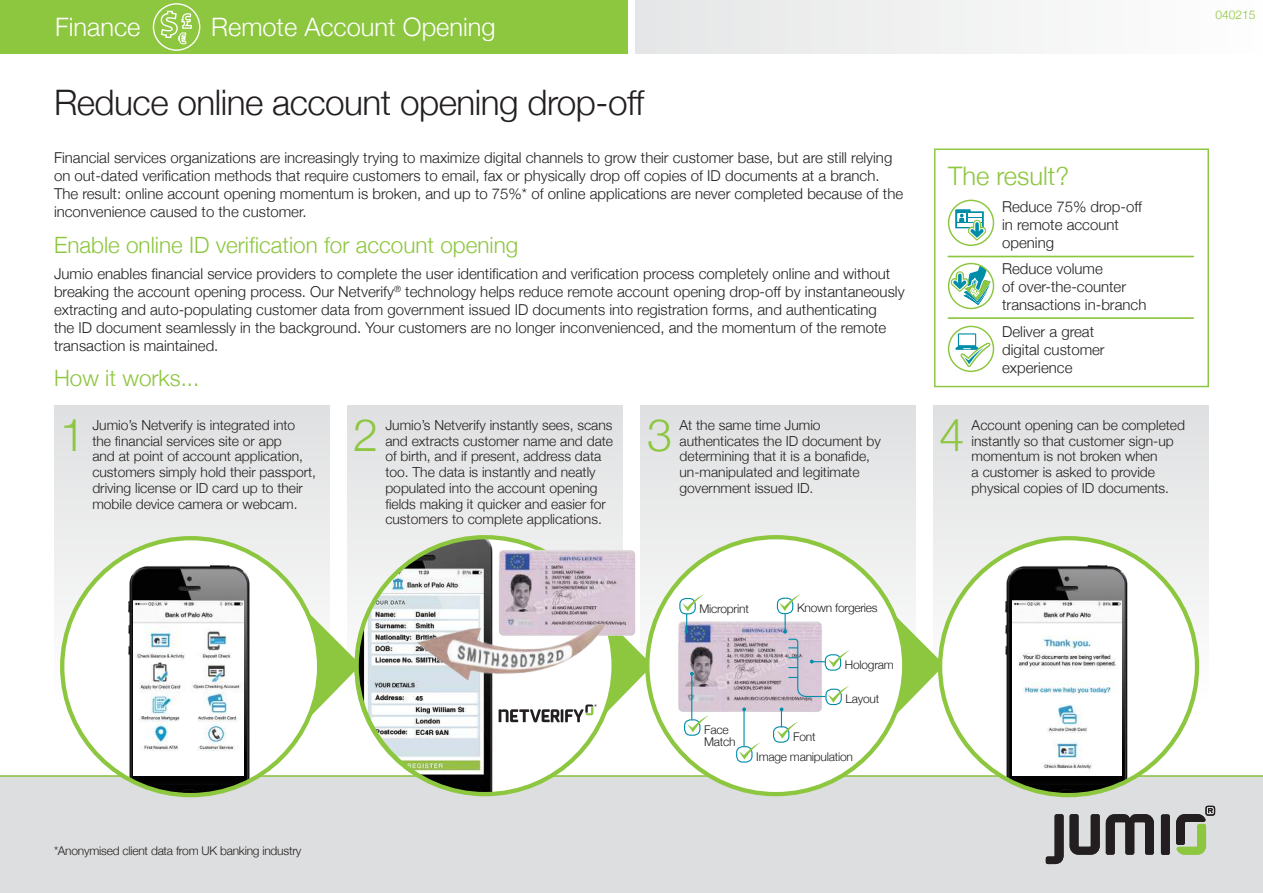
<style>
.page{position:relative;width:1263px;height:893px;background:#fff}
.page>*{position:absolute;margin:0;border:0;box-sizing:border-box;transform-origin:0 0}
.t1{font:300 45px "Helvetica Neue";color:#8dc63f}
.t2{font:300 35.1px "Helvetica Neue";letter-spacing:-.015em;color:#231f20}
.t3{font:300 25.5px "Helvetica Neue";color:#8dc63f}
.t4{font:300 25.35px "Helvetica Neue";color:#fff}
.t5{font:300 22.5px "Helvetica Neue";color:#8dc63f}
.t6{font:300 15px/18px "Helvetica Neue";color:#231f20}
.t7{font:300 13.8px/15.8px "Helvetica Neue";color:#231f20}
.t8{font:300 12px/12px "Helvetica Neue";letter-spacing:-.02em;color:#231f20}
.t9{font:300 12px "Helvetica Neue";color:#8dc63f}
</style>
<div class="page">
<div style="left:0;top:775px;width:1263px;height:118px;background:#dddedf"></div>
<hr style="left:0;top:775px;width:1263px;height:2px;background:#8dc63f">
<div style="left:54px;top:405px;width:276px;height:425px;background:#e4e5e6"></div>
<div style="left:347px;top:405px;width:276px;height:425px;background:#e4e5e6"></div>
<svg style="left:933px;top:405px;width:276px;height:425px;fill:#e6e7e7"></svg>
<div style="left:640px;top:405px;width:276px;height:425px;background:#e4e5e6"></div>
<div style="left:0;top:0;width:627px;height:54px;background:#8dc63f"></div>
<div style="left:1161px;top:814px;width:9px;height:41px;background:#231f20;border-radius:2px"></div>
<svg style="left:1046px;top:814px;width:17px;height:50px"></svg>
<svg style="left:1106px;top:814px;width:48px;height:41px"></svg>
<svg style="left:1069px;top:814px;width:31px;height:41px"></svg>
<svg style="left:1176px;top:806px;width:39px;height:49px"></svg>
<div style="left:636px;top:0;width:627px;height:54px;background:#f1f2f2"></div>
<div style="left:153px;top:3px;width:47px;height:48px;border:1px solid #fff;border-radius:50%"></div>
<svg style="left:160px;top:10px;width:33px;height:35px"></svg>
<svg style="left:63px;top:538px;width:291px;height:242px"></svg>
<div style="left:62px;top:538px;width:257px;height:257px;background:#fff;border-radius:50%"></div>
<img style="left:125px;top:562px;width:147px;height:233px">
<img style="left:134px;top:600px;width:109px;height:176px">
<svg style="left:354px;top:538px;width:292px;height:257px"></svg>
<div style="left:357px;top:537px;width:257px;height:257px;background:#fff;border-radius:50%"></div>
<img style="left:357px;top:537px;width:155px;height:257px">
<img style="left:493px;top:545px;width:147px;height:95px">
<img style="left:382px;top:624px;width:239px;height:103px">
<svg style="left:499px;top:704px;width:98px;height:18px"></svg>
<div style="left:934px;top:149px;width:275px;height:238px;border:1px solid #8dc63f"></div>
<hr style="left:948px;top:256px;width:245px;height:1px;background:#8dc63f">
<hr style="left:948px;top:317px;width:245px;height:2px;background:#8dc63f">
<div style="left:948px;top:200px;width:46px;height:46px;border:1px solid #8dc63f;border-radius:50%"></div>
<svg style="left:955px;top:209px;width:35px;height:36px"></svg>
<svg style="left:955px;top:327px;width:40px;height:45px"></svg>
<div style="left:948px;top:263px;width:46px;height:46px;border:1px solid #8dc63f;border-radius:50%"></div>
<svg style="left:947px;top:264px;width:43px;height:41px"></svg>
<svg style="left:646px;top:538px;width:298px;height:257px"></svg>
<div style="left:647px;top:537px;width:257px;height:257px;background:#fff;border-radius:50%"></div>
<img style="left:678px;top:621px;width:99px;height:94px">
<div style="left:773px;top:726px;width:16px;height:17px;border:1px solid #008da8;border-radius:6px"></div>
<div style="left:679px;top:598px;width:17px;height:16px;border:1px solid #008da8;border-radius:6px"></div>
<div style="left:736px;top:746px;width:16px;height:17px;border:1px solid #008da8;border-radius:6px"></div>
<svg style="left:682px;top:594px;width:22px;height:40px"></svg>
<hr style="left:743px;top:710px;width:2px;height:36px;background:#008da8">
<svg style="left:742px;top:707px;width:4px;height:4px"></svg>
<div style="left:684px;top:719px;width:16px;height:17px;border:1px solid #008da8;border-radius:6px"></div>
<hr style="left:691px;top:674px;width:1px;height:45px;background:#008da8">
<svg style="left:690px;top:672px;width:4px;height:4px"></svg>
<svg style="left:687px;top:715px;width:22px;height:17px"></svg>
<svg style="left:739px;top:742px;width:21px;height:18px"></svg>
<svg style="left:777px;top:594px;width:73px;height:145px"></svg>
<div style="left:940px;top:538px;width:257px;height:257px;background:#fff;border-radius:50%"></div>
<img style="left:1002px;top:562px;width:148px;height:233px">
<img style="left:1012px;top:600px;width:110px;height:176px">
<h3 class="t4" style="left:55px;top:7px;width:87px">Finance</h3>
<h3 class="t4" style="left:211px;top:7px;width:286px">Remote Account Opening</h3>
<h2 class="t2" style="left:54px;top:74px;width:592px">Reduce online account opening drop-off</h2>
<p class="t6" style="left:54px;top:150px;width:851px">Financial services organizations are increasingly trying to maximize digital channels to grow their customer base, but are still relying on out-dated verification methods that require customers to email, fax or physically drop off copies of ID documents at a branch.<br>The result: online account opening momentum is broken, and up to 75%* of online applications are never completed because of the inconvenience caused to the customer.</p>
<h3 class="t5" style="left:54px;top:227px;width:466px">Enable online ID verification for account opening</h3>
<p class="t6" style="left:54px;top:264px;width:852px">Jumio enables financial service providers to complete the user identification and verification process completely online and without breaking the account opening process. Our Netverify<sup>®</sup> technology helps reduce remote account opening drop-off by instantaneously extracting and auto-populating customer data from government issued ID documents into registration forms, and authenticating<br>the ID document seamlessly in the background. Your customers are no longer inconvenienced, and the momentum of the remote transaction is maintained.</p>
<h3 class="t5" style="left:54px;top:359px;width:147px">How it works...</h3>
<h3 class="t3" style="left:948px;top:167px;width:122px">The result?</h3>
<p class="t6" style="left:1002px;top:197px;width:141px">Reduce 75% drop-off in remote account opening</p>
<p class="t6" style="left:1002px;top:261px;width:146px">Reduce volume<br>of over-the-counter transactions in-branch</p>
<p class="t6" style="left:1002px;top:322px;width:104px">Deliver a great digital customer experience</p>
<h1 class="t1" style="left:60px;top:419px;width:27px">1</h1>
<h1 class="t1" style="left:353px;top:419px;width:27px">2</h1>
<h1 class="t1" style="left:647px;top:419px;width:27px">3</h1>
<h1 class="t1" style="left:939px;top:419px;width:27px">4</h1>
<p class="t7" style="left:92px;top:416px;width:225px">Jumio’s Netverify is integrated into the financial services site or app<br>and at point of account application, customers simply hold their passport, driving license or ID card up to their mobile device camera or webcam.</p>
<p class="t7" style="left:385px;top:416px;width:229px">Jumio’s Netverify instantly sees, scans and extracts customer name and date of birth, and if present, address data too. The data is instantly and neatly populated into the account opening fields making it quicker and easier for customers to complete applications.</p>
<p class="t7" style="left:679px;top:418px;width:203px">At the same time Jumio authenticates the ID document by determining that it is a bonafide, un-manipulated and legitimate government issued ID.</p>
<p class="t7" style="left:972px;top:416px;width:215px">Account opening can be completed instantly so that customer sign-up momentum is not broken when<br>a customer is asked to provide physical copies of ID documents.</p>
<p class="t8" style="left:699px;top:602px;width:51px">Microprint</p>
<p class="t8" style="left:797px;top:603px;width:82px">Known forgeries</p>
<p class="t8" style="left:845px;top:660px;width:51px">Hologram</p>
<p class="t8" style="left:704px;top:725px;width:33px">Face<br>Match</p>
<p class="t8" style="left:793px;top:732px;width:24px">Font</p>
<p class="t8" style="left:845px;top:694px;width:35px">Layout</p>
<p class="t8" style="left:756px;top:750px;width:98px">Image manipulation</p>
<p class="t9" style="left:1215px;top:5px;width:42px">040215</p>
<p class="t8" style="left:54px;top:846px;width:249px">*Anonymised client data from UK banking industry</p>
</div>
